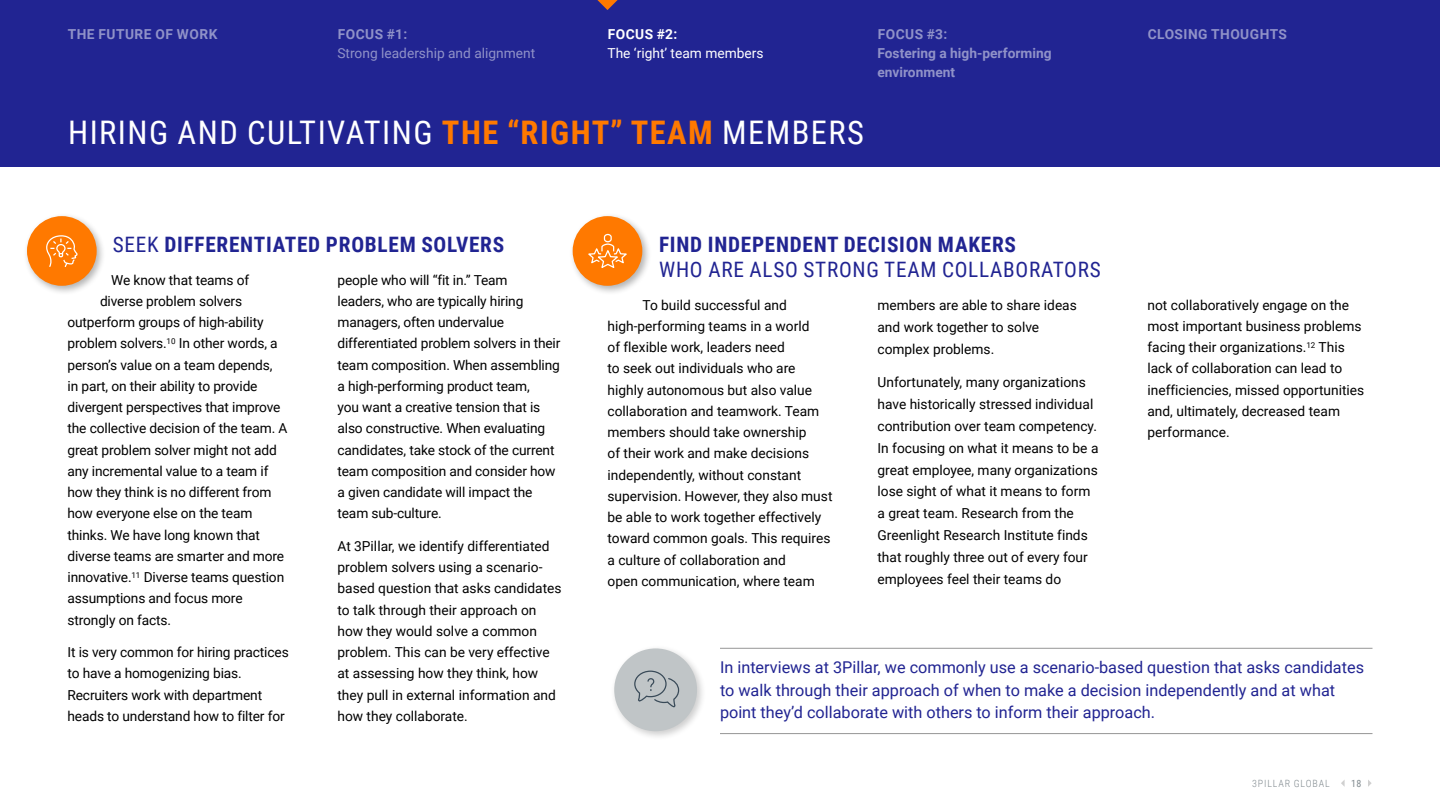
<style>
.page{position:relative;width:1440px;height:810px;background:#fff}
.page>*{position:absolute;margin:0;border:0;box-sizing:border-box;transform-origin:0 0}
.t1{font:32.5px "Roboto Condensed";letter-spacing:.045em;color:#fff}
.t2{font:700 21.25px "Roboto Condensed";letter-spacing:.035em;color:#212492}
.t3{font:21.25px "Roboto Condensed";letter-spacing:.035em;color:#212492}
.t4{font:16.25px/22.5px "Roboto";color:#212492}
.t5{font:13.75px/21.2px "Roboto";color:#000}
.t6{font:700 13.75px/18.8px "Roboto";letter-spacing:.015em;color:#9092c8}
.t7{font:700 13.75px "Roboto";letter-spacing:.035em;color:#9092c8}
.t8{font:13.75px "Roboto";color:#9092c8}
.t9{font:13.75px "Roboto";color:#fff}
.t10{font:700 13.75px "Roboto";letter-spacing:.035em;color:#fff}
.t11{font:300 10px "Roboto Condensed";letter-spacing:.085em;color:#818a8f}
.t12{font:10px "Roboto Condensed";color:#818a8f}
.s1{font-weight:700;color:#ff7900}
.s2{font-weight:400}
</style>
<div class="page">
<div style="left:569px;top:212px;width:83px;height:83px;background:#000;opacity:.3"></div>
<div style="left:573px;top:216px;width:69px;height:70px;background:#ff7900;border-radius:50%"></div>
<svg style="left:588px;top:233px;width:39px;height:35px"></svg>
<div style="left:23px;top:212px;width:83px;height:83px;background:#000;opacity:.3"></div>
<div style="left:27px;top:216px;width:70px;height:70px;background:#ff7900;border-radius:50%"></div>
<svg style="left:46px;top:235px;width:32px;height:32px"></svg>
<hr style="left:720px;top:648px;width:652px;height:1px;background:#969696">
<hr style="left:720px;top:733px;width:652px;height:1px;background:#969696">
<div style="left:610px;top:644px;width:96px;height:97px;background:#000;opacity:.2"></div>
<div style="left:614px;top:648px;width:83px;height:83px;background:#c0c5c7;border-radius:50%"></div>
<svg style="left:634px;top:670px;width:46px;height:38px"></svg>
<svg style="left:1368px;top:780px;width:4px;height:7px"></svg>
<svg style="left:1341px;top:780px;width:4px;height:7px"></svg>
<div style="left:0;top:0;width:1440px;height:167px;background:#212492"></div>
<svg style="left:597px;top:0;width:21px;height:10px"></svg>
<p class="t7" style="left:68px;top:25px;width:151px">THE FUTURE OF WORK</p>
<p class="t6" style="left:338px;top:24px;width:71px">FOCUS #1:</p>
<p class="t8" style="left:337px;top:43px;width:199px">Strong leadership and alignment</p>
<p class="t10" style="left:608px;top:25px;width:71px">FOCUS #2:</p>
<p class="t7" style="left:1148px;top:25px;width:141px">CLOSING THOUGHTS</p>
<p class="t9" style="left:607px;top:43px;width:158px">The ‘right’ team members</p>
<p class="t6" style="left:877px;top:24px;width:176px">FOCUS #3:<br>Fostering a high-performing environment</p>
<h1 class="t1" style="left:68px;top:110px;width:798px">HIRING AND CULTIVATING <span class="s1">THE “RIGHT” TEAM</span> MEMBERS</h1>
<h2 class="t2" style="left:113px;top:230px;width:393px"><span class="s2">SEEK</span> DIFFERENTIATED PROBLEM SOLVERS</h2>
<p class="t5" style="left:111px;top:269px;width:139px">We know that teams of</p>
<p class="t5" style="left:100px;top:290px;width:144px">diverse problem solvers</p>
<p class="t5" style="left:67px;top:311px;width:198px">outperform groups of high-ability</p>
<p class="t5" style="left:67px;top:332px;width:212px">problem solvers.<sup>10</sup> In other words, a</p>
<p class="t5" style="left:68px;top:354px;width:206px">person’s value on a team depends,</p>
<p class="t5" style="left:68px;top:375px;width:192px">in part, on their ability to provide</p>
<p class="t5" style="left:68px;top:396px;width:215px">divergent perspectives that improve</p>
<p class="t5" style="left:68px;top:417px;width:221px">the collective decision of the team. A</p>
<p class="t5" style="left:68px;top:439px;width:211px">great problem solver might not add</p>
<p class="t5" style="left:68px;top:460px;width:202px">any incremental value to a team if</p>
<p class="t5" style="left:68px;top:481px;width:205px">how they think is no different from</p>
<p class="t5" style="left:68px;top:502px;width:186px">how everyone else on the team</p>
<p class="t5" style="left:68px;top:524px;width:194px">thinks. We have long known that</p>
<p class="t5" style="left:68px;top:545px;width:218px">diverse teams are smarter and more</p>
<p class="t5" style="left:68px;top:566px;width:218px">innovative.<sup>11</sup> Diverse teams question</p>
<p class="t5" style="left:67px;top:587px;width:177px">assumptions and focus more</p>
<p class="t5" style="left:67px;top:609px;width:105px">strongly on facts.</p>
<p class="t5" style="left:67px;top:641px;width:223px">It is very common for hiring practices to have a homogenizing bias.<br>Recruiters work with department heads to understand how to filter for</p>
<p class="t5" style="left:337px;top:269px;width:225px">people who will “fit in.” Team<br>leaders, who are typically hiring managers, often undervalue differentiated problem solvers in their team composition. When assembling a high-performing product team,<br>you want a creative tension that is also constructive. When evaluating candidates, take stock of the current team composition and consider how a given candidate will impact the team sub-culture.</p>
<p class="t5" style="left:337px;top:535px;width:226px">At 3Pillar, we identify differentiated problem solvers using a scenario&shy;based question that asks candidates to talk through their approach on how they would solve a common problem. This can be very effective at assessing how they think, how they pull in external information and how they collaborate.</p>
<h2 class="t2" style="left:659px;top:230px;width:358px">FIND INDEPENDENT DECISION MAKERS</h2>
<h2 class="t3" style="left:659px;top:255px;width:443px">WHO ARE ALSO STRONG TEAM COLLABORATORS</h2>
<p class="t5" style="left:608px;top:294px;width:226px;text-indent:35px">To build successful and high-performing teams in a world<br>of flexible work, leaders need<br>to seek out individuals who are highly autonomous but also value collaboration and teamwork. Team members should take ownership<br>of their work and make decisions independently, without constant supervision. However, they also must be able to work together effectively toward common goals. This requires a culture of collaboration and<br>open communication, where team</p>
<p class="t5" style="left:878px;top:294px;width:201px;line-height:21.9px">members are able to share ideas and work together to solve complex problems.</p>
<p class="t5" style="left:878px;top:371px;width:222px;line-height:21.9px">Unfortunately, many organizations have historically stressed individual contribution over team competency.<br>In focusing on what it means to be a great employee, many organizations lose sight of what it means to form a great team. Research from the Greenlight Research Institute finds that roughly three out of every four employees feel their teams do</p>
<p class="t5" style="left:1147px;top:294px;width:218px">not collaboratively engage on the most important business problems facing their organizations.<sup>12</sup> This lack of collaboration can lead to inefficiencies, missed opportunities and, ultimately, decreased team performance.</p>
<p class="t4" style="left:720px;top:656px;width:646px">In interviews at 3Pillar, we commonly use a scenario-based question that asks candidates to walk through their approach of when to make a decision independently and at what point they’d collaborate with others to inform their approach.</p>
<p class="t11" style="left:1252px;top:776px;width:79px">3PILLAR GLOBAL</p>
<p class="t12" style="left:1351px;top:776px;width:12px">18</p>
</div>
